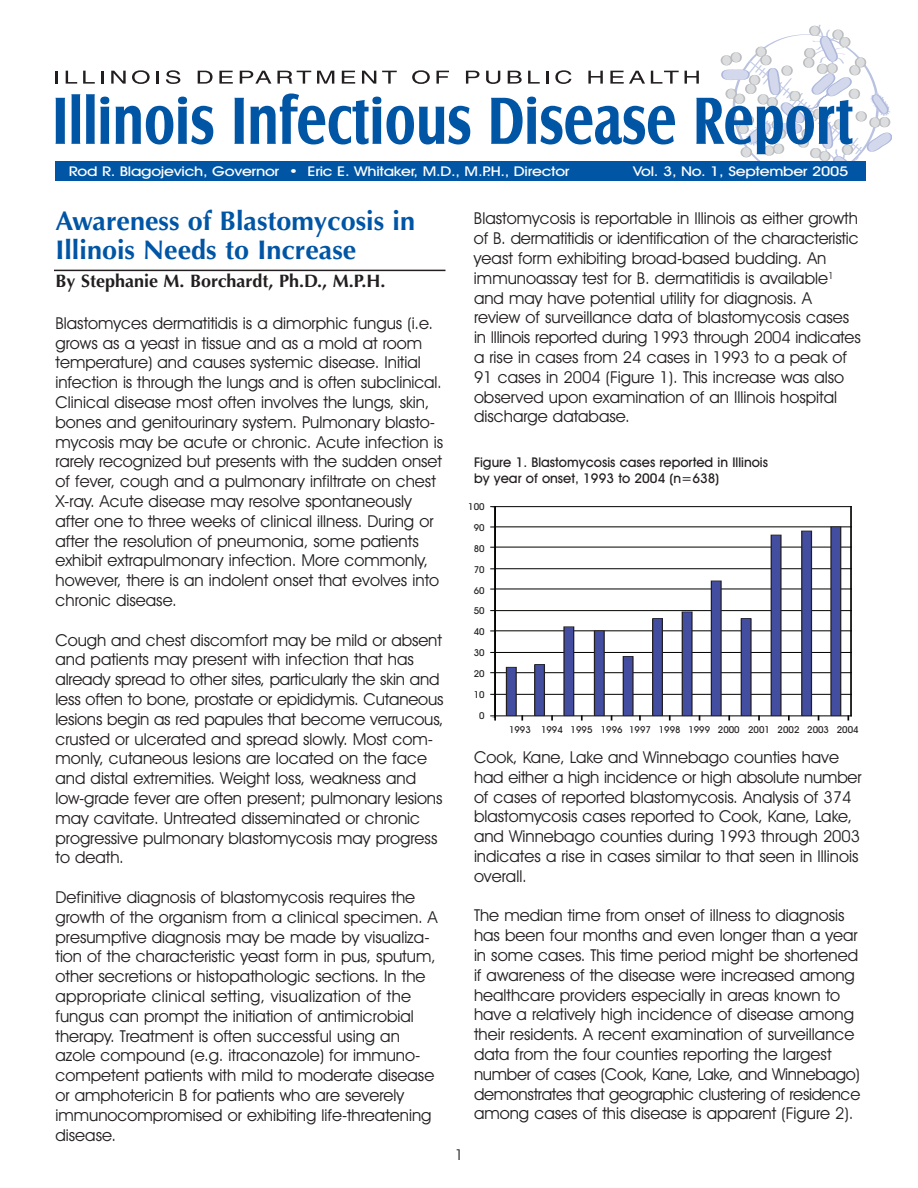
<style>
.page{position:relative;width:918px;height:1188px;background:#fff}
.page>*{position:absolute;margin:0;border:0;box-sizing:border-box;transform-origin:0 0}
.t1{font:700 27px/28.5px "Optima";color:#0155a5}
.t2{font:700 18px "Optima";color:#231f20}
.t3{font:16.5px/19.8px "Avant Garde IT Cby BT";color:#231f20}
.t4{font:15px "Avant Garde IT Cby BT";color:#231f20}
.t5{font:500 13.5px "Avant Garde IT Cby BT";letter-spacing:-.015em;color:#fff;scale:1.2 1}
.t6{font:500 13.5px/16.2px "Avant Garde IT Cby BT";color:#231f20}
.t7{font:500 12.15px "Avant Garde IT Cby BT";color:#231f20}
.t8{font:500 9.6px/20.9px "Avant Garde IT Cby BT";color:#231f20;text-align:center}
</style>
<div class="page">
<svg style="left:55px;top:98px;width:10px;height:46px"></svg>
<svg style="left:71px;top:94px;width:9px;height:50px"></svg>
<svg style="left:86px;top:94px;width:23px;height:50px"></svg>
<svg style="left:116px;top:97px;width:97px;height:47px"></svg>
<svg style="left:234px;top:98px;width:10px;height:46px"></svg>
<svg style="left:250px;top:93px;width:220px;height:51px"></svg>
<svg style="left:491px;top:97px;width:184px;height:47px"></svg>
<svg style="left:55px;top:71px;width:3px;height:13px"></svg>
<svg style="left:66px;top:71px;width:11px;height:13px"></svg>
<svg style="left:83px;top:71px;width:12px;height:13px"></svg>
<svg style="left:101px;top:71px;width:2px;height:13px"></svg>
<svg style="left:111px;top:71px;width:15px;height:13px"></svg>
<svg style="left:132px;top:70px;width:18px;height:14px"></svg>
<svg style="left:156px;top:71px;width:3px;height:13px"></svg>
<svg style="left:166px;top:70px;width:14px;height:14px"></svg>
<svg style="left:198px;top:71px;width:15px;height:13px"></svg>
<svg style="left:219px;top:71px;width:14px;height:13px"></svg>
<svg style="left:240px;top:71px;width:31px;height:13px"></svg>
<svg style="left:277px;top:71px;width:34px;height:13px"></svg>
<svg style="left:317px;top:71px;width:17px;height:13px"></svg>
<svg style="left:342px;top:71px;width:13px;height:13px"></svg>
<svg style="left:362px;top:71px;width:14px;height:13px"></svg>
<svg style="left:382px;top:71px;width:15px;height:13px"></svg>
<svg style="left:412px;top:70px;width:18px;height:14px"></svg>
<svg style="left:437px;top:71px;width:12px;height:13px"></svg>
<svg style="left:466px;top:71px;width:14px;height:13px"></svg>
<svg style="left:486px;top:71px;width:14px;height:13px"></svg>
<svg style="left:508px;top:71px;width:14px;height:13px"></svg>
<svg style="left:528px;top:71px;width:12px;height:13px"></svg>
<svg style="left:546px;top:71px;width:2px;height:13px"></svg>
<svg style="left:555px;top:70px;width:16px;height:14px"></svg>
<svg style="left:588px;top:71px;width:15px;height:13px"></svg>
<svg style="left:610px;top:71px;width:35px;height:13px"></svg>
<svg style="left:651px;top:71px;width:28px;height:13px"></svg>
<svg style="left:685px;top:25px;width:207px;height:155px"></svg>
<div style="left:55px;top:161px;width:810px;height:19px;background:#0155a5"></div>
<hr style="left:54px;top:270px;width:392px;height:1px;background:#231f20">
<hr style="left:495px;top:694px;width:356px;height:1px;background:#050504">
<hr style="left:495px;top:672px;width:356px;height:1px;background:#050504">
<hr style="left:495px;top:652px;width:356px;height:1px;background:#050504">
<hr style="left:495px;top:630px;width:356px;height:1px;background:#050504">
<hr style="left:495px;top:610px;width:356px;height:1px;background:#050504">
<hr style="left:495px;top:588px;width:356px;height:2px;background:#050504">
<hr style="left:495px;top:568px;width:356px;height:1px;background:#050504">
<hr style="left:495px;top:546px;width:356px;height:2px;background:#050504">
<hr style="left:495px;top:526px;width:356px;height:2px;background:#050504">
<hr style="left:495px;top:715px;width:356px;height:2px;background:#050504">
<hr style="left:495px;top:506px;width:356px;height:1px;background:#050504">
<hr style="left:850px;top:507px;width:2px;height:209px;background:#050504">
<div style="left:506px;top:667px;width:10px;height:49px;background:#444ea1"></div>
<div style="left:506px;top:667px;width:11px;height:49px;border:1px solid #231f20"></div>
<div style="left:535px;top:665px;width:9px;height:51px;background:#444ea1"></div>
<div style="left:534px;top:664px;width:11px;height:52px;border:1px solid #231f20"></div>
<div style="left:564px;top:627px;width:10px;height:89px;background:#444ea1"></div>
<div style="left:564px;top:626px;width:10px;height:90px;border:1px solid #231f20"></div>
<div style="left:594px;top:631px;width:10px;height:85px;background:#444ea1"></div>
<div style="left:594px;top:630px;width:11px;height:86px;border:1px solid #231f20"></div>
<div style="left:623px;top:656px;width:10px;height:60px;background:#444ea1"></div>
<div style="left:623px;top:656px;width:10px;height:60px;border:1px solid #231f20"></div>
<div style="left:653px;top:619px;width:9px;height:97px;background:#444ea1"></div>
<div style="left:652px;top:618px;width:11px;height:98px;border:1px solid #231f20"></div>
<div style="left:682px;top:612px;width:10px;height:104px;background:#444ea1"></div>
<div style="left:682px;top:611px;width:10px;height:105px;border:1px solid #231f20"></div>
<div style="left:711px;top:581px;width:10px;height:135px;background:#444ea1"></div>
<div style="left:711px;top:580px;width:11px;height:136px;border:1px solid #231f20"></div>
<div style="left:741px;top:619px;width:10px;height:97px;background:#444ea1"></div>
<div style="left:741px;top:618px;width:10px;height:98px;border:1px solid #231f20"></div>
<div style="left:771px;top:535px;width:10px;height:181px;background:#444ea1"></div>
<div style="left:771px;top:535px;width:10px;height:181px;border:1px solid #231f20"></div>
<div style="left:802px;top:531px;width:9px;height:185px;background:#444ea1"></div>
<div style="left:801px;top:531px;width:11px;height:185px;border:1px solid #231f20"></div>
<div style="left:831px;top:527px;width:10px;height:189px;background:#444ea1"></div>
<div style="left:831px;top:526px;width:10px;height:190px;border:1px solid #231f20"></div>
<hr style="left:494px;top:507px;width:2px;height:209px;background:#050504">
<svg style="left:491px;top:715px;width:5px;height:5px"></svg>
<p class="t5" style="left:69px;top:163px;width:419px">Rod R. Blagojevich, Governor • Eric E. Whitaker, M.D., M.P.H., Director</p>
<p class="t5" style="left:633px;top:163px;width:181px">Vol. 3, No. 1, September 2005</p>
<h1 class="t1" style="left:56px;top:207px;width:361px">Awareness of Blastomycosis in<br>Illinois Needs to Increase</h1>
<p class="t2" style="left:56px;top:271px;width:331px">By Stephanie M. Borchardt, Ph.D., M.P.H.</p>
<p class="t3" style="left:55px;top:313px;width:389px">Blastomyces dermatitidis is a dimorphic fungus (i.e. grows as a yeast in tissue and as a mold at room temperature) and causes systemic disease. Initial infection is through the lungs and is often subclinical.<br>Clinical disease most often involves the lungs, skin, bones and genitourinary system. Pulmonary blasto&shy;mycosis may be acute or chronic. Acute infection is rarely recognized but presents with the sudden onset of fever, cough and a pulmonary infiltrate on chest X-ray. Acute disease may resolve spontaneously after one to three weeks of clinical illness. During or after the resolution of pneumonia, some patients exhibit extrapulmonary infection. More commonly, however, there is an indolent onset that evolves into chronic disease.</p>
<p class="t3" style="left:55px;top:630px;width:390px">Cough and chest discomfort may be mild or absent and patients may present with infection that has already spread to other sites, particularly the skin and less often to bone, prostate or epididymis. Cutaneous lesions begin as red papules that become verrucous, crusted or ulcerated and spread slowly. Most com&shy;monly, cutaneous lesions are located on the face and distal extremities. Weight loss, weakness and low-grade fever are often present; pulmonary lesions may cavitate. Untreated disseminated or chronic progressive pulmonary blastomycosis may progress to death.</p>
<p class="t3" style="left:55px;top:887px;width:384px">Definitive diagnosis of blastomycosis requires the growth of the organism from a clinical specimen. A presumptive diagnosis may be made by visualiza&shy;tion of the characteristic yeast form in pus, sputum, other secretions or histopathologic sections. In the appropriate clinical setting, visualization of the fungus can prompt the initiation of antimicrobial therapy. Treatment is often successful using an azole compound (e.g. itraconazole) for immuno&shy;competent patients with mild to moderate disease or amphotericin B for patients who are severely immunocompromised or exhibiting life-threatening disease.</p>
<p class="t4" style="left:455px;top:1146px;width:10px">1</p>
<p class="t3" style="left:474px;top:209px;width:388px">Blastomycosis is reportable in Illinois as either growth of B. dermatitidis or identification of the characteristic yeast form exhibiting broad-based budding. An immunoassay test for B. dermatitidis is available<sup>1 </sup>and may have potential utility for diagnosis. A review of surveillance data of blastomycosis cases in Illinois reported during 1993 through 2004 indicates a rise in cases from 24 cases in 1993 to a peak of 91 cases in 2004 (Figure 1). This increase was also observed upon examination of an Illinois hospital discharge database.</p>
<p class="t6" style="left:474px;top:454px;width:296px">Figure 1. Blastomycosis cases reported in Illinois by year of onset, 1993 to 2004 (n=638)</p>
<p class="t7" style="left:472px;top:469px;width:366px">Figure 1. Blastomycosis cases reported in Illinois by year of onset,</p>
<p class="t8" style="left:474px;top:496px;width:12px">00<br>90<br>80<br>70<br>60<br>50<br>40<br>30<br>20<br>10<br>0</p>
<p class="t8" style="left:509px;top:719px;width:257px">1993 1994 1995 1996 1997 1998 1999 2000 200</p>
<p class="t8" style="left:778px;top:719px;width:83px">2002 2003 2004</p>
<p class="t3" style="left:474px;top:747px;width:389px">Cook, Kane, Lake and Winnebago counties have had either a high incidence or high absolute number of cases of reported blastomycosis. Analysis of 374 blastomycosis cases reported to Cook, Kane, Lake, and Winnebago counties during 1993 through 2003 indicates a rise in cases similar to that seen in Illinois overall.</p>
<p class="t3" style="left:474px;top:906px;width:388px">The median time from onset of illness to diagnosis has been four months and even longer than a year in some cases. This time period might be shortened if awareness of the disease were increased among healthcare providers especially in areas known to have a relatively high incidence of disease among their residents. A recent examination of surveillance data from the four counties reporting the largest number of cases (Cook, Kane, Lake, and Winnebago) demonstrates that geographic clustering of residence among cases of this disease is apparent (Figure 2).</p>
</div>
